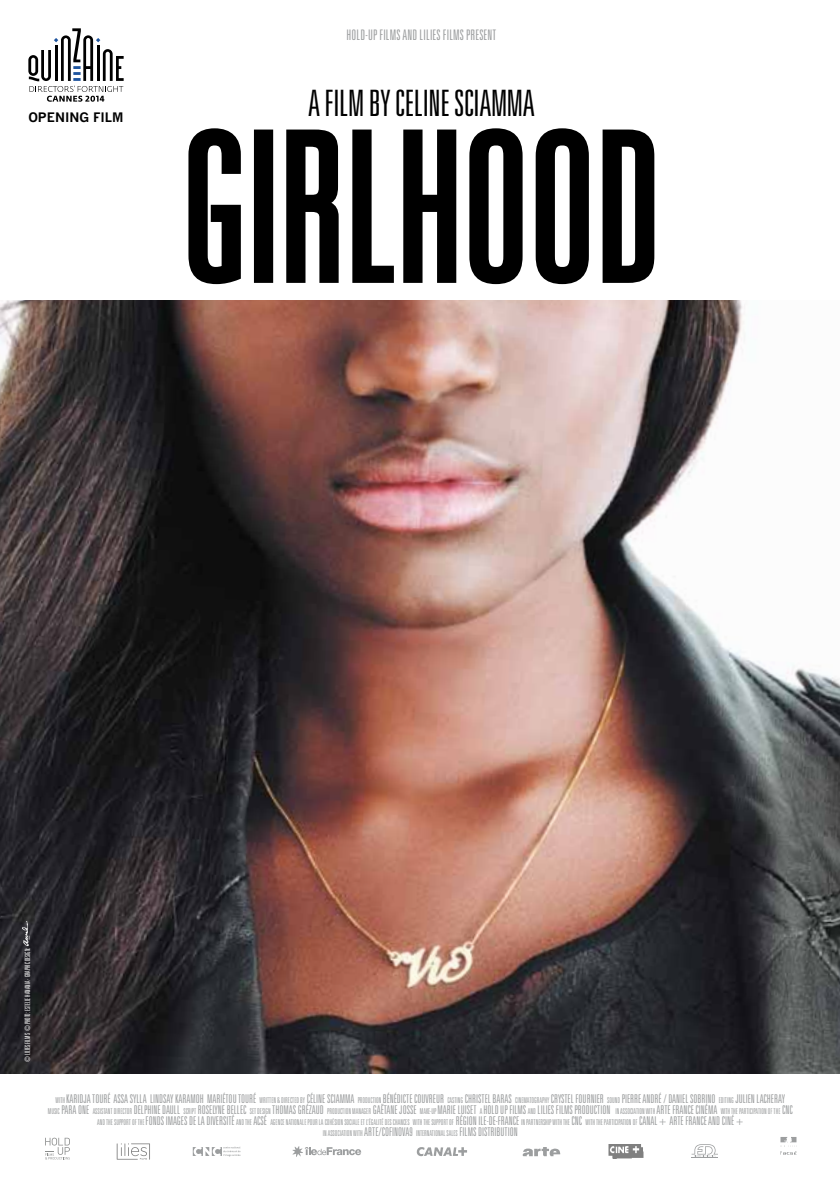
<style>
.page{position:relative;width:840px;height:1191px;background:#fff}
.page>*{position:absolute;margin:0;border:0;box-sizing:border-box;transform-origin:0 0}
.t1{font:300 ultra-condensed 36.4px "Univers LT";letter-spacing:-.01em;color:#000}
.t2{font:300 ultra-condensed 14.6px "Univers LT";letter-spacing:.01em;color:#9c9e9f}
.t3{font:700 12.8px "News Gothic";color:#000}
.t4{font:300 ultra-condensed 12px/11px "Univers";color:#9c9e9f;text-align:right}
.t5{font:300 ultra-condensed 8px/11px "Univers";color:#9c9e9f;text-align:center}
.t6{font:300 ultra-condensed 7.4px "Univers LT";color:#fff}
.s1{font-size:8px}
.s2{font-size:12px}
</style>
<div class="page">
<svg style="left:188px;top:128px;width:466px;height:156px;fill:#000"></svg>
<svg style="left:28px;top:28px;width:96px;height:74px"></svg>
<img style="left:0;top:301px;width:839px;height:772px">
<img style="left:20px;top:919px;width:12px;height:29px">
<img style="left:780px;top:1137px;width:17px;height:18px">
<svg style="left:45px;top:1137px;width:25px;height:22px"></svg>
<svg style="left:117px;top:1143px;width:33px;height:16px"></svg>
<svg style="left:416px;top:1147px;width:51px;height:9px"></svg>
<svg style="left:522px;top:1147px;width:39px;height:9px"></svg>
<svg style="left:193px;top:1146px;width:48px;height:10px"></svg>
<img style="left:608px;top:1144px;width:35px;height:14px">
<svg style="left:292px;top:1146px;width:69px;height:11px"></svg>
<svg style="left:691px;top:1144px;width:26px;height:14px"></svg>
<p class="t3" style="left:28px;top:109px;width:97px">OPENING FILM</p>
<p class="t2" style="left:346px;top:27px;width:151px">HOLD-UP FILMS AND LILIES FILMS PRESENT</p>
<h1 class="t1" style="left:308px;top:83px;width:228px">A FILM BY CELINE SCIAMMA</h1>
<p class="t6" style="left:23px;top:1062px;width:116px;rotate:-90deg">© LILIES FILMS © PHOTO: ESTELLE HANANIA - GRAPHIC DESIGN:</p>
<p class="t4" style="left:48px;top:1092px;width:738px"><span class="s1">WITH</span> KARIDJA TOURÉ ASSA SYLLA LINDSAY KARAMOH MARIÉTOU TOURÉ <span class="s1">WRITTEN &amp; DIRECTED BY</span> CÉLINE SCIAMMA <span class="s1">PRODUCTION</span> BÉNÉDICTE COUVREUR <span class="s1">CASTING</span> CHRISTEL BARAS <span class="s1">CINEMATOGRAPHY</span> CRYSTEL FOURNIER <span class="s1">SOUND</span> PIERRE ANDRÉ / DANIEL SOBRINO <span class="s1">EDITING</span> JULIEN LACHERAY<br><span class="s1">MUSIC</span> PARA ONE <span class="s1">ASSISTANT DIRECTOR</span> DELPHINE DAULL <span class="s1">SCRIPT</span> ROSELYNE BELLEC <span class="s1">SET DESIGN</span> THOMAS GRÉZAUD <span class="s1">PRODUCTION MANAGER</span> GAËTANE JOSSE <span class="s1">MAKE-UP</span> MARIE LUISET <span class="s1">A</span> HOLD UP FILMS <span class="s1">AND</span> LILIES FILMS PRODUCTION <span class="s1">IN ASSOCIATION WITH</span> ARTE FRANCE CINÉMA <span class="s1">WITH THE PARTICIPATION OF THE</span> CNC</p>
<p class="t5" style="left:97px;top:1116px;width:647px">AND THE SUPPORT OF THE <span class="s2">FONDS IMAGES DE LA DIVERSITÉ</span> AND THE <span class="s2">ACSÉ</span> AGENCE NATIONALE POUR LA COHÉSION SOCIALE ET L’ÉGALITÉ DES CHANCES WITH THE SUPPORT OF <span class="s2">RÉGION ILE-DE-FRANCE</span> IN PARTNERSHIP WITH THE <span class="s2">CNC</span> WITH THE PARTICIPATION OF <span class="s2">CANAL + ARTE FRANCE AND CINÉ +<br></span>IN ASSOCIATION WITH <span class="s2">ARTE/COFINOVA9</span> INTERNATIONAL SALES <span class="s2">FILMS DISTRIBUTION</span></p>
</div>
